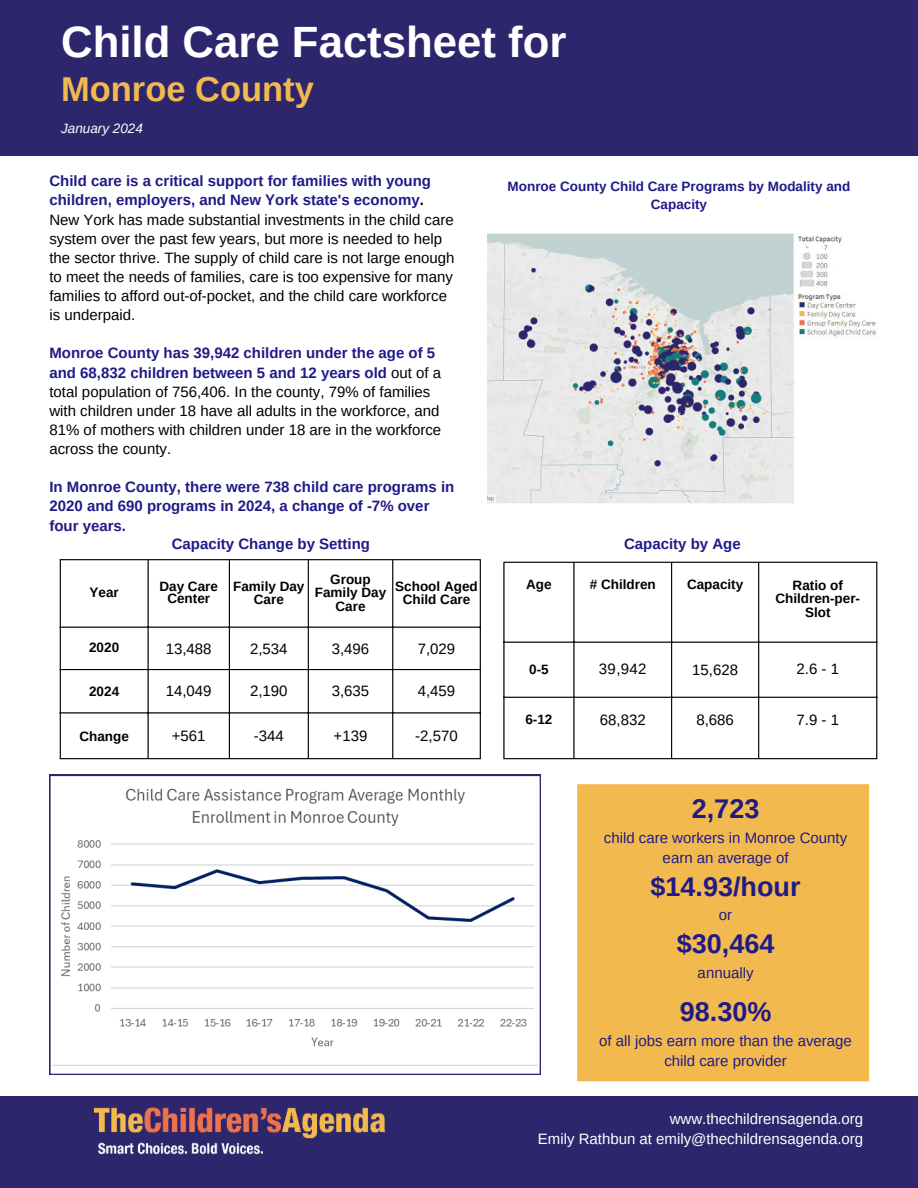
<style>
.page{position:relative;width:918px;height:1188px;background:#fff}
.page>*{position:absolute;margin:0;border:0;box-sizing:border-box;transform-origin:0 0}
.t1{font:700 43.8px "Arimo";color:#fff}
.t2{font:700 34.5px "Arimo";color:#f2b94f}
.t3{font:700 27px "Arimo";color:#201a87}
.t4{font:15px/19.2px "Arimo";color:#000}
.t5{font:700 15px/19.2px "Arimo";color:#201a87}
.t6{font:15px/20.2px "Arimo";color:#201a87;text-align:center}
.t7{font:15px/20.2px "Arimo";color:#fff;text-align:right}
.t8{font:700 13.5px/13.5px "Arimo";color:#000;text-align:center}
.t9{font:700 13.5px/18px "Arimo";color:#201a87;text-align:center}
.t10{font:italic 13.5px "Arimo";color:#fff}
.s1{font-weight:700;color:#201a87}
.s2{font-weight:700}
</style>
<div class="page">
<div style="left:0;top:1096px;width:918px;height:92px;background:#2e266d"></div>
<img style="left:93px;top:1107px;width:292px;height:48px">
<div style="left:0;top:0;width:918px;height:156px;background:#2e266d"></div>
<svg style="left:503px;top:561px;width:375px;height:199px"></svg>
<hr style="left:503px;top:563px;width:2px;height:195px;background:#000">
<hr style="left:573px;top:563px;width:2px;height:195px;background:#000">
<hr style="left:671px;top:563px;width:1px;height:195px;background:#000">
<hr style="left:758px;top:563px;width:1px;height:195px;background:#000">
<hr style="left:876px;top:563px;width:1px;height:195px;background:#000">
<hr style="left:503px;top:562px;width:374px;height:1px;background:#000">
<hr style="left:503px;top:642px;width:374px;height:1px;background:#000">
<hr style="left:503px;top:697px;width:374px;height:1px;background:#000">
<hr style="left:503px;top:758px;width:374px;height:1px;background:#000">
<svg style="left:59px;top:559px;width:422px;height:201px"></svg>
<hr style="left:60px;top:560px;width:1px;height:198px;background:#000">
<hr style="left:148px;top:560px;width:1px;height:198px;background:#000">
<hr style="left:229px;top:560px;width:1px;height:198px;background:#000">
<hr style="left:308px;top:560px;width:1px;height:198px;background:#000">
<hr style="left:392px;top:560px;width:1px;height:198px;background:#000">
<hr style="left:480px;top:560px;width:1px;height:198px;background:#000">
<hr style="left:60px;top:559px;width:421px;height:1px;background:#000">
<hr style="left:60px;top:627px;width:421px;height:1px;background:#000">
<hr style="left:60px;top:669px;width:421px;height:1px;background:#000">
<hr style="left:60px;top:712px;width:421px;height:2px;background:#000">
<hr style="left:60px;top:758px;width:421px;height:1px;background:#000">
<svg style="left:49px;top:775px;width:492px;height:300px"></svg>
<div style="left:577px;top:784px;width:293px;height:298px;background:#f2b94f"></div>
<img style="left:487px;top:234px;width:389px;height:270px">
<h1 class="t1" style="left:61px;top:12px;width:507px">Child Care Factsheet for</h1>
<h2 class="t2" style="left:61px;top:65px;width:254px">Monroe County</h2>
<p class="t10" style="left:61px;top:119px;width:83px">January 2024</p>
<p class="t4" style="left:49px;top:172px;width:407px"><span class="s1">Child care is a critical support for families with young children, employers, and New York state's economy</span><span class="s2">.<br></span>New York has made substantial investments in the child care system over the past few years, but more is needed to help the sector thrive. The supply of child care is not large enough to meet the needs of families, care is too expensive for many families to afford out-of-pocket, and the child care workforce is underpaid.</p>
<p class="t4" style="left:49px;top:344px;width:393px"><span class="s1">Monroe County has 39,942 children under the age of 5 and 68,832 children between 5 and 12 years old</span> out of a total population of 756,406. In the county, 79% of families with children under 18 have all adults in the workforce, and 81% of mothers with children under 18 are in the workforce across the county.</p>
<p class="t5" style="left:49px;top:478px;width:406px">In Monroe County, there were 738 child care programs in<br>2020 and 690 programs in 2024, a change of -7% over four years.</p>
<p class="t9" style="left:508px;top:178px;width:344px">Monroe County Child Care Programs by Modality and<br>Capacity</p>
<p class="t5" style="left:172px;top:534px;width:200px">Capacity Change by Setting</p>
<p class="t5" style="left:624px;top:534px;width:118px">Capacity by Age</p>
<p class="t8" style="left:90px;top:586px;width:31px">Year</p>
<p class="t8" style="left:159px;top:580px;width:60px;line-height:12.3px">Day Care<br>Center</p>
<p class="t8" style="left:233px;top:579px;width:73px">Family Day<br>Care</p>
<p class="t8" style="left:315px;top:573px;width:73px">Group<br>Family Day<br>Care</p>
<p class="t8" style="left:395px;top:579px;width:84px">School Aged<br>Child Care</p>
<p class="t8" style="left:89px;top:641px;width:32px">2020</p>
<p class="t4" style="left:166px;top:639px;width:47px">13,488</p>
<p class="t4" style="left:250px;top:639px;width:39px">2,534</p>
<p class="t4" style="left:332px;top:639px;width:39px">3,496</p>
<p class="t4" style="left:418px;top:639px;width:39px">7,029</p>
<p class="t8" style="left:89px;top:685px;width:32px">2024</p>
<p class="t4" style="left:166px;top:681px;width:47px">14,049</p>
<p class="t4" style="left:250px;top:681px;width:39px">2,190</p>
<p class="t4" style="left:332px;top:681px;width:39px">3,635</p>
<p class="t4" style="left:418px;top:681px;width:39px">4,459</p>
<p class="t8" style="left:79px;top:729px;width:51px">Change</p>
<p class="t4" style="left:172px;top:726px;width:35px">+561</p>
<p class="t4" style="left:254px;top:726px;width:32px">-344</p>
<p class="t4" style="left:334px;top:726px;width:35px">+139</p>
<p class="t4" style="left:415px;top:726px;width:44px">-2,570</p>
<p class="t8" style="left:526px;top:578px;width:27px">Age</p>
<p class="t8" style="left:590px;top:578px;width:68px"># Children</p>
<p class="t8" style="left:687px;top:578px;width:58px">Capacity</p>
<p class="t8" style="left:775px;top:579px;width:86px">Ratio of<br>Children-per-<br>Slot</p>
<p class="t8" style="left:529px;top:663px;width:21px">0-5</p>
<p class="t4" style="left:599px;top:660px;width:49px">39,942</p>
<p class="t4" style="left:692px;top:661px;width:47px">15,628</p>
<p class="t4" style="left:796px;top:660px;width:44px">2.6 - 1</p>
<p class="t8" style="left:525px;top:713px;width:29px">6-12</p>
<p class="t4" style="left:600px;top:711px;width:47px">68,832</p>
<p class="t4" style="left:696px;top:711px;width:39px">8,686</p>
<p class="t4" style="left:796px;top:711px;width:44px">7.9 - 1</p>
<h3 class="t3" style="left:692px;top:790px;width:69px">2,723</h3>
<p class="t6" style="left:604px;top:828px;width:245px">child care workers in Monroe County earn an average of</p>
<h3 class="t3" style="left:651px;top:868px;width:152px">$14.93/hour</h3>
<p class="t6" style="left:719px;top:905px;width:15px">or</p>
<h3 class="t3" style="left:677px;top:925px;width:99px">$30,464</h3>
<p class="t6" style="left:698px;top:963px;width:57px">annually</p>
<h3 class="t3" style="left:680px;top:993px;width:93px">98.30%</h3>
<p class="t6" style="left:599px;top:1030px;width:254px">of all jobs earn more than the average child care provider</p>
<p class="t7" style="left:538px;top:1109px;width:327px">www.thechildrensagenda.org<br>Emily Rathbun at emily@thechildrensagenda.org</p>
</div>
